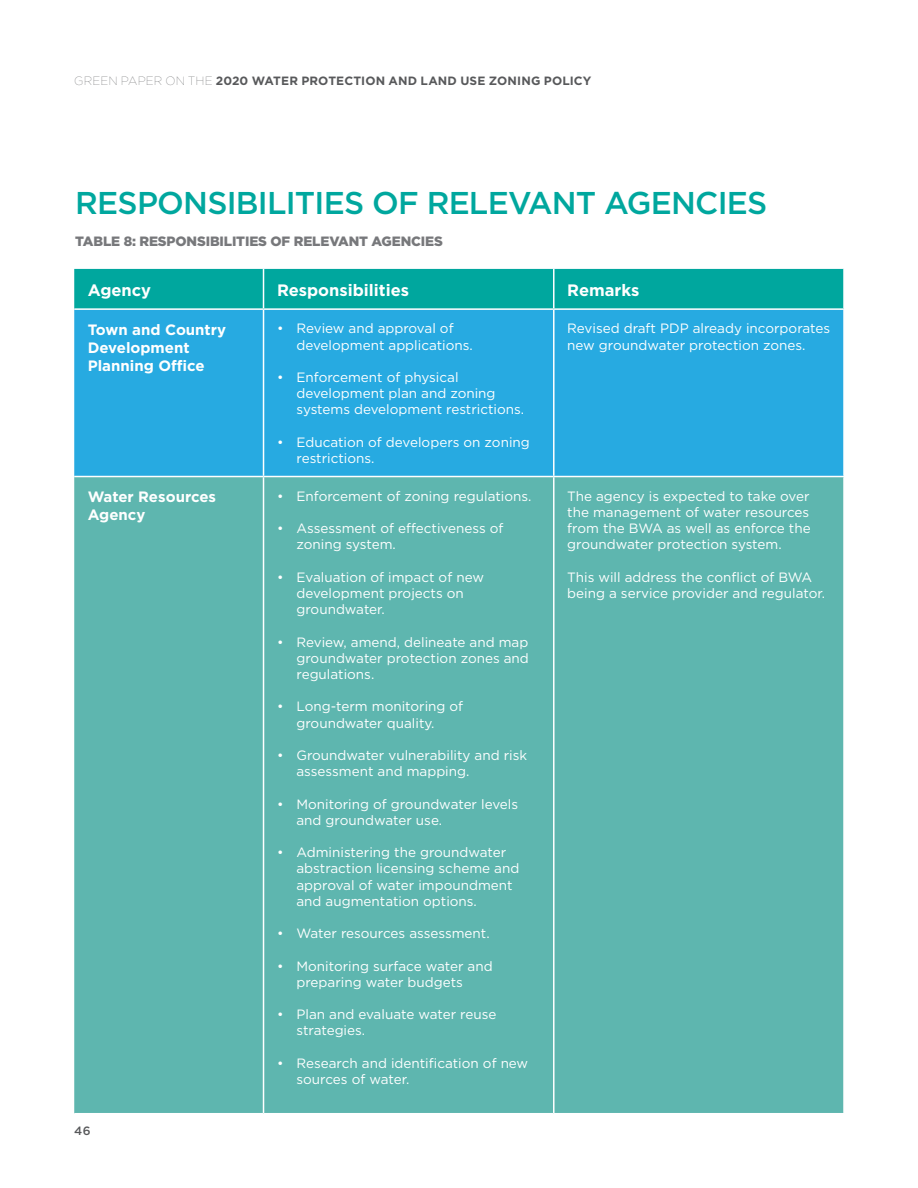
<style>
.page{position:relative;width:918px;height:1188px;background:#fff}
.page>*{position:absolute;margin:0;border:0;box-sizing:border-box;transform-origin:0 0}
.t1{font:500 31.5px "Gotham";letter-spacing:-.025em;color:#00a79e}
.t2{font:700 16.5px "Gotham";color:#fff}
.t3{font:700 15px/18px "Gotham";color:#fff}
.t4{font:13.5px/16.2px "Gotham";color:#fff}
.t5{font:900 13.5px "Gotham";letter-spacing:-.01em;color:#77787b}
.t6{font:700 12px "Gotham";letter-spacing:.01em;color:#58595b}
.t7{font:500 12px "Gotham";color:#58595b}
.s1{font-weight:100}
</style>
<div class="page">
<div style="left:74px;top:269px;width:769px;height:39px;background:#00a79e"></div>
<div style="left:74px;top:310px;width:769px;height:166px;background:#27aae1"></div>
<div style="left:74px;top:477px;width:769px;height:636px;background:#5eb6af"></div>
<hr style="left:263px;top:269px;width:1px;height:39px;background:#fff">
<hr style="left:553px;top:269px;width:2px;height:39px;background:#fff">
<hr style="left:263px;top:310px;width:1px;height:166px;background:#fff">
<hr style="left:553px;top:310px;width:2px;height:166px;background:#fff">
<hr style="left:263px;top:477px;width:1px;height:636px;background:#fff">
<hr style="left:553px;top:477px;width:2px;height:636px;background:#fff">
<p class="t6" style="left:74px;top:73px;width:519px"><span class="s1">GREEN PAPER ON THE</span> 2020 WATER PROTECTION AND LAND USE ZONING POLICY</p>
<h1 class="t1" style="left:75px;top:182px;width:694px">RESPONSIBILITIES OF RELEVANT AGENCIES</h1>
<p class="t5" style="left:75px;top:232px;width:369px">TABLE 8: RESPONSIBILITIES OF RELEVANT AGENCIES</p>
<p class="t2" style="left:88px;top:279px;width:65px">Agency</p>
<p class="t2" style="left:277px;top:279px;width:134px">Responsibilities</p>
<p class="t2" style="left:567px;top:279px;width:74px">Remarks</p>
<p class="t3" style="left:88px;top:320px;width:140px">Town and Country<br>Development<br>Planning Office</p>
<p class="t4" style="left:297px;top:320px;width:178px;text-indent:-19px">• Review and approval of development applications.</p>
<p class="t4" style="left:297px;top:369px;width:229px;text-indent:-19px">• Enforcement of physical development plan and zoning systems development restrictions.</p>
<p class="t4" style="left:297px;top:434px;width:235px;text-indent:-19px">• Education of developers on zoning restrictions.</p>
<p class="t4" style="left:567px;top:320px;width:264px">Revised draft PDP already incorporates new groundwater protection zones.</p>
<p class="t3" style="left:88px;top:488px;width:130px">Water Resources<br>Agency</p>
<p class="t4" style="left:277px;top:488px;width:256px">• Enforcement of zoning regulations.</p>
<p class="t4" style="left:297px;top:520px;width:208px;text-indent:-19px">• Assessment of effectiveness of zoning system.</p>
<p class="t4" style="left:297px;top:569px;width:189px;text-indent:-19px">• Evaluation of impact of new development projects on groundwater.</p>
<p class="t4" style="left:297px;top:633px;width:234px;text-align:justify;text-indent:-19px">• Review, amend, delineate and map groundwater protection zones and regulations.</p>
<p class="t4" style="left:297px;top:698px;width:168px;text-indent:-19px">• Long-term monitoring of groundwater quality.</p>
<p class="t4" style="left:297px;top:747px;width:232px;text-indent:-19px">• Groundwater vulnerability and risk assessment and mapping.</p>
<p class="t4" style="left:297px;top:795px;width:223px;text-indent:-19px">• Monitoring of groundwater levels and groundwater use.</p>
<p class="t4" style="left:297px;top:844px;width:224px;text-indent:-19px">• Administering the groundwater abstraction licensing scheme and approval of water impoundment and augmentation options.</p>
<p class="t4" style="left:277px;top:925px;width:214px">• Water resources assessment.</p>
<p class="t4" style="left:297px;top:957px;width:198px;text-indent:-19px">• Monitoring surface water and preparing water budgets</p>
<p class="t4" style="left:297px;top:1006px;width:201px;text-indent:-19px">• Plan and evaluate water reuse strategies.</p>
<p class="t4" style="left:297px;top:1055px;width:233px;text-indent:-19px">• Research and identification of new sources of water.</p>
<p class="t7" style="left:74px;top:1123px;width:18px">46</p>
<p class="t4" style="left:567px;top:488px;width:245px;text-align:justify">The agency is expected to take over the management of water resources from the BWA as well as enforce the groundwater protection system.</p>
<p class="t4" style="left:567px;top:569px;width:259px">This will address the conflict of BWA being a service provider and regulator.</p>
</div>
